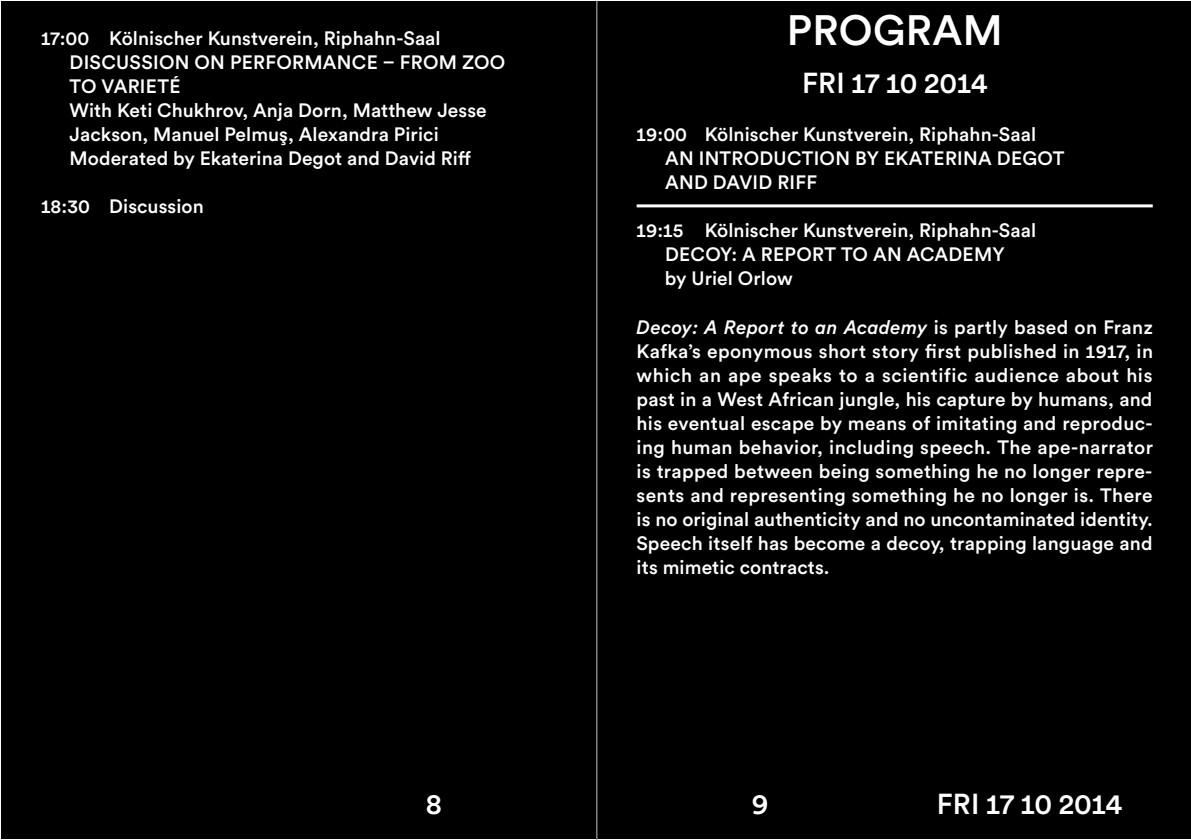
<style>
.page{position:relative;width:1191px;height:840px;background:#fff}
.page>*{position:absolute;margin:0;border:0;box-sizing:border-box;transform-origin:0 0}
.t1{font:500 42px "Circular Pro";letter-spacing:.01em;color:#fff}
.t2{font:500 28.6px "Circular Pro";color:#fff}
.t3{font:500 19.2px/24px "Circular Pro";letter-spacing:.005em;color:#fff}
.s1{font-style:italic}
</style>
<div class="page">
<div style="left:1px;top:1px;width:596px;height:837px;background:#000"></div>
<div style="left:597px;top:1px;width:593px;height:837px;background:#000"></div>
<hr style="left:636px;top:204px;width:516px;height:3px;background:#fff">
<hr style="left:597px;top:1px;width:1px;height:837px;background:#9c9e9f">
<hr style="left:596px;top:1px;width:1px;height:837px;background:#9c9e9f">
<h1 class="t1" style="left:787px;top:2px;width:217px">PROGRAM</h1>
<h2 class="t2" style="left:802px;top:64px;width:187px">FRI 17 10 2014</h2>
<p class="t3" style="left:665px;top:122px;width:401px;text-indent:-28px">19:00 Kölnischer Kunstverein, Riphahn-Saal<br>AN INTRODUCTION BY EKATERINA DEGOT<br>AND DAVID RIFF</p>
<p class="t3" style="left:665px;top:218px;width:373px;text-indent:-28px">19:15 Kölnischer Kunstverein, Riphahn-Saal<br>DECOY: A REPORT TO AN ACADEMY<br>by Uriel Orlow</p>
<p class="t3" style="left:636px;top:314px;width:518px;text-align:justify"><span class="s1">Decoy: A Report to an Academy</span> is partly based on Franz Kafka’s eponymous short story first published in 1917, in which an ape speaks to a scientific audience about his past in a West African jungle, his capture by humans, and his eventual escape by means of imitating and reproduc&shy;ing human behavior, including speech. The ape-narrator is trapped between being something he no longer repre&shy;sents and representing something he no longer is. There is no original authenticity and no uncontaminated identity.<br>Speech itself has become a decoy, trapping language and its mimetic contracts.</p>
<h2 class="t2" style="left:313px;top:54px;width:29px;rotate:-180deg">61</h2>
<h2 class="t2" style="left:912px;top:54px;width:36px;rotate:-180deg">60</h2>
<p class="t3" style="left:69px;top:26px;width:437px;text-indent:-28px">17:00 Kölnischer Kunstverein, Riphahn-Saal DISCUSSION ON PERFORMANCE – FROM ZOO TO VARIETÉ<br>With Keti Chukhrov, Anja Dorn, Matthew Jesse Jackson, Manuel Pelmuş, Alexandra Pirici Moderated by Ekaterina Degot and David Riff</p>
<p class="t3" style="left:41px;top:194px;width:164px">18:30 Discussion</p>
<h2 class="t2" style="left:426px;top:784px;width:18px">8</h2>
<h2 class="t2" style="left:751px;top:784px;width:18px">9</h2>
<h2 class="t2" style="left:936px;top:784px;width:187px">FRI 17 10 2014</h2>
</div>
